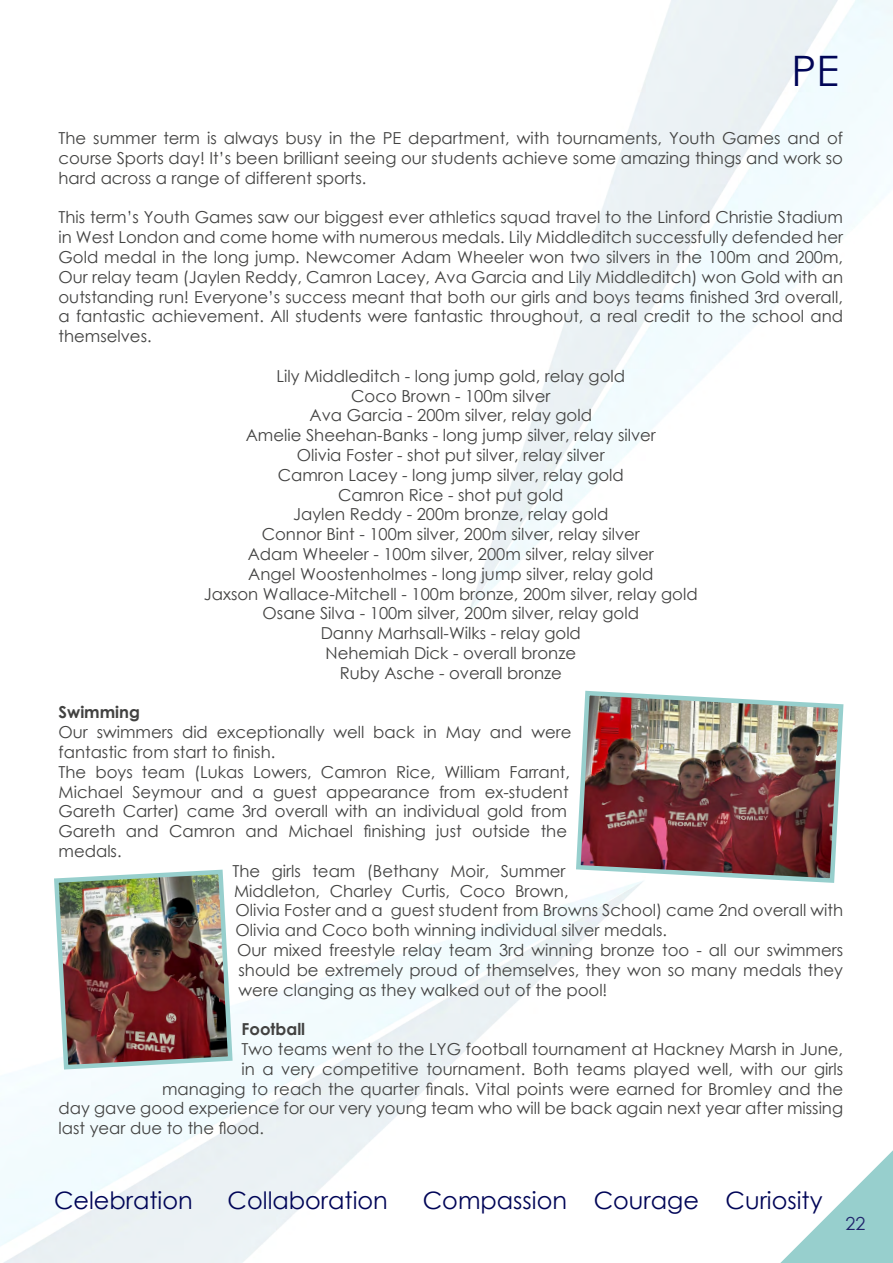
<style>
.page{position:relative;width:893px;height:1263px;background:#fff}
.page>*{position:absolute;margin:0;border:0;box-sizing:border-box;transform-origin:0 0}
.t1{font:42px "Century Gothic";color:#000557}
.t2{font:24px "Century Gothic";color:#000557}
.t3{font:18px "Century Gothic";color:#1f236b}
.t4{font:16.5px/19.8px "Century Gothic";color:#424241;text-align:justify}
.t5{font:700 16.5px "Century Gothic";color:#424241}
</style>
<div class="page">
<svg style="left:780px;top:1150px;width:113px;height:113px"></svg>
<img style="left:52px;top:869px;width:183px;height:203px">
<img style="left:576px;top:690px;width:268px;height:195px">
<h1 class="t1" style="left:792px;top:41px;width:49px">PE</h1>
<p class="t4" style="left:59px;top:128px;width:786px">The summer term is always busy in the PE department, with tournaments, Youth Games and of course Sports day! It’s been brilliant seeing our students achieve some amazing things and work so hard across a range of different sports.</p>
<p class="t4" style="left:59px;top:207px;width:786px">This term’s Youth Games saw our biggest ever athletics squad travel to the Linford Christie Stadium in West London and come home with numerous medals. Lily Middleditch successfully defended her Gold medal in the long jump. Newcomer Adam Wheeler won two silvers in the 100m and 200m, Our relay team (Jaylen Reddy, Camron Lacey, Ava Garcia and Lily Middleditch) won Gold with an outstanding run! Everyone’s success meant that both our girls and boys teams finished 3rd overall, a fantastic achievement. All students were fantastic throughout, a real credit to the school and themselves.</p>
<p class="t4" style="left:204px;top:366px;width:495px;text-align:center">Lily Middleditch - long jump gold, relay gold<br>Coco Brown - 100m silver<br>Ava Garcia - 200m silver, relay gold<br>Amelie Sheehan-Banks - long jump silver, relay silver<br>Olivia Foster - shot put silver, relay silver<br>Camron Lacey - long jump silver, relay gold<br>Camron Rice - shot put gold<br>Jaylen Reddy - 200m bronze, relay gold<br>Connor Bint - 100m silver, 200m silver, relay silver<br>Adam Wheeler - 100m silver, 200m silver, relay silver<br>Angel Woostenholmes - long jump silver, relay gold<br>Jaxson Wallace-Mitchell - 100m bronze, 200m silver, relay gold Osane Silva - 100m silver, 200m silver, relay gold<br>Danny Marhsall-Wilks - relay gold<br>Nehemiah Dick - overall bronze<br>Ruby Asche - overall bronze</p>
<p class="t5" style="left:59px;top:700px;width:83px">Swimming</p>
<p class="t4" style="left:59px;top:722px;width:515px">Our swimmers did exceptionally well back in May and were</p>
<p class="t4" style="left:59px;top:742px;width:218px">fantastic from start to finish.</p>
<p class="t4" style="left:59px;top:762px;width:513px">The boys team (Lukas Lowers, Camron Rice, William Farrant,</p>
<p class="t4" style="left:59px;top:781px;width:512px">Michael Seymour and a guest appearance from ex-student</p>
<p class="t4" style="left:59px;top:801px;width:510px">Gareth Carter) came 3rd overall with an individual gold from</p>
<p class="t4" style="left:59px;top:821px;width:510px">Gareth and Camron and Michael finishing just outside the</p>
<p class="t4" style="left:59px;top:841px;width:65px">medals.</p>
<p class="t4" style="left:233px;top:861px;width:335px">The girls team (Bethany Moir, Summer</p>
<p class="t4" style="left:234px;top:880px;width:336px">Middleton, Charley Curtis, Coco Brown,</p>
<p class="t4" style="left:236px;top:900px;width:609px">Olivia Foster and a guest student from Browns School) came 2nd overall with</p>
<p class="t4" style="left:236px;top:920px;width:433px">Olivia and Coco both winning individual silver medals.</p>
<p class="t4" style="left:237px;top:940px;width:608px">Our mixed freestyle relay team 3rd winning bronze too - all our swimmers</p>
<p class="t4" style="left:239px;top:960px;width:606px">should be extremely proud of themselves, they won so many medals they</p>
<p class="t4" style="left:239px;top:979px;width:370px">were clanging as they walked out of the pool!</p>
<p class="t5" style="left:242px;top:1017px;width:65px">Football</p>
<p class="t4" style="left:242px;top:1039px;width:603px">Two teams went to the LYG football tournament at Hackney Marsh in June,</p>
<p class="t4" style="left:242px;top:1059px;width:603px">in a very competitive tournament. Both teams played well, with our girls</p>
<p class="t4" style="left:162px;top:1078px;width:683px">managing to reach the quarter finals. Vital points were earned for Bromley and the</p>
<p class="t4" style="left:59px;top:1098px;width:786px">day gave good experience for our very young team who will be back again next year after missing</p>
<p class="t4" style="left:59px;top:1118px;width:207px">last year due to the flood.</p>
<h2 class="t2" style="left:54px;top:1183px;width:140px">Celebration</h2>
<h2 class="t2" style="left:228px;top:1183px;width:162px">Collaboration</h2>
<h2 class="t2" style="left:423px;top:1183px;width:401px">Compassion Courage Curiosity</h2>
<p class="t3" style="left:845px;top:1211px;width:21px">22</p>
</div>
